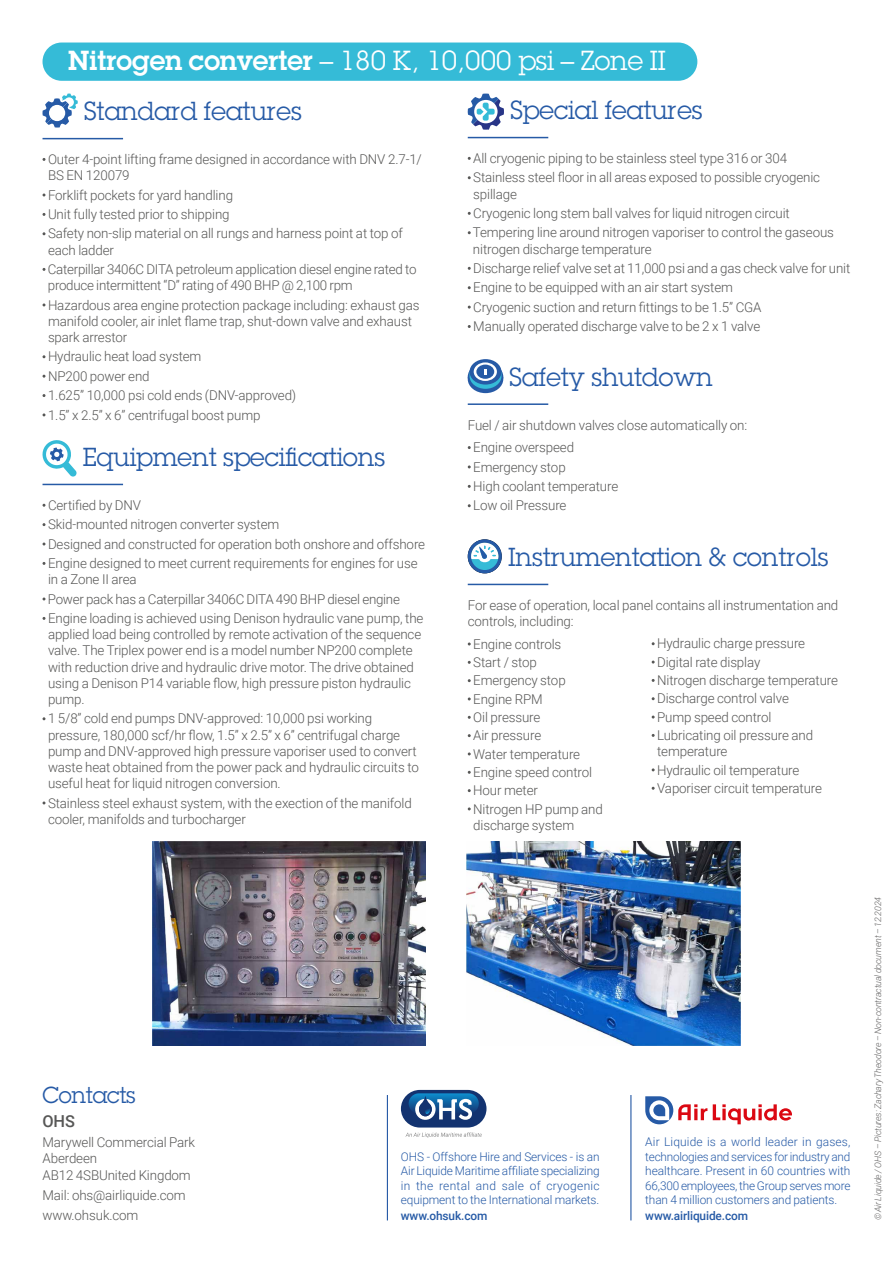
<style>
.page{position:relative;width:893px;height:1263px;background:#fff}
.page>*{position:absolute;margin:0;border:0;box-sizing:border-box;transform-origin:0 0}
.t1{font:27px "Lubalin Graph Std";color:#fff}
.t2{font:25.5px "Lubalin Graph Std";color:#265aa6}
.t3{font:22.5px "Lubalin Graph Std";letter-spacing:-.01em;color:#265aa6}
.t4{font:500 16.5px "Roboto";color:#575756}
.t5{font:300 13.5px/19.4px "Roboto";letter-spacing:-.01em;color:#575756}
.t6{font:300 12px/14.4px "Roboto";letter-spacing:-.01em;color:#265aa6;text-align:justify}
.t7{font:500 12px "Roboto";letter-spacing:-.01em;color:#265aa6}
.t8{font:italic 300 9px "Roboto";letter-spacing:-.02em;color:#646363}
.s1{font-weight:600}
</style>
<div class="page">
<div style="left:43px;top:43px;width:654px;height:38px;background:#35bbd7;border-radius:19px"></div>
<div style="left:401px;top:1090px;width:85px;height:37px;background:#133370;border-radius:19px"></div>
<svg style="left:409px;top:1093px;width:70px;height:21px"></svg>
<svg style="left:415px;top:1095px;width:57px;height:25px"></svg>
<svg style="left:405px;top:1132px;width:77px;height:6px"></svg>
<svg style="left:645px;top:1096px;width:62px;height:28px"></svg>
<svg style="left:713px;top:1104px;width:79px;height:20px"></svg>
<svg style="left:42px;top:94px;width:36px;height:34px"></svg>
<hr style="left:43px;top:138px;width:80px;height:1px;background:#265aa6">
<svg style="left:42px;top:440px;width:35px;height:37px"></svg>
<hr style="left:43px;top:484px;width:80px;height:1px;background:#265aa6">
<svg style="left:468px;top:93px;width:36px;height:37px"></svg>
<hr style="left:468px;top:137px;width:80px;height:1px;background:#265aa6">
<svg style="left:470px;top:359px;width:31px;height:26px"></svg>
<svg style="left:468px;top:362px;width:35px;height:31px"></svg>
<hr style="left:468px;top:403px;width:80px;height:2px;background:#265aa6">
<svg style="left:468px;top:539px;width:34px;height:34px"></svg>
<hr style="left:468px;top:584px;width:80px;height:1px;background:#265aa6">
<hr style="left:387px;top:1095px;width:1px;height:125px;background:#265aa6">
<hr style="left:630px;top:1095px;width:1px;height:125px;background:#265aa6">
<img style="left:467px;top:841px;width:274px;height:204px">
<img style="left:152px;top:841px;width:274px;height:204px">
<h1 class="t1" style="left:68px;top:44px;width:599px"><span class="s1">Nitrogen converter</span> – 180 K, 10,000 psi – Zone II</h1>
<h2 class="t2" style="left:84px;top:95px;width:219px">Standard features</h2>
<p class="t5" style="left:48px;top:151px;width:375px;line-height:16.2px">Outer 4-point lifting frame designed in accordance with DNV 2.7-1/<br>BS EN 120079</p>
<p class="t5" style="left:48px;top:185px;width:356px">Forklift pockets for yard handling<br>Unit fully tested prior to shipping<br>Safety non-slip material on all rungs and harness point at top of</p>
<p class="t5" style="left:48px;top:240px;width:370px">each ladder<br>Caterpillar 3406C DITA petroleum application diesel engine rated to</p>
<p class="t5" style="left:48px;top:275px;width:373px">produce intermittent “D” rating of 490 BHP @ 2,100 rpm<br>Hazardous area engine protection package including: exhaust gas</p>
<p class="t5" style="left:48px;top:312px;width:365px;line-height:16.2px">manifold cooler, air inlet flame trap, shut-down valve and exhaust spark arrestor</p>
<p class="t5" style="left:48px;top:346px;width:250px">Hydraulic heat load system<br>NP200 power end<br>1.625” 10,000 psi cold ends (DNV-approved)<br>1.5” x 2.5” x 6” centrifugal boost pump</p>
<h2 class="t2" style="left:83px;top:441px;width:304px">Equipment specifications</h2>
<p class="t5" style="left:48px;top:495px;width:379px">Certified by DNV<br>Skid-mounted nitrogen converter system<br>Designed and constructed for operation both onshore and offshore Engine designed to meet current requirements for engines for use</p>
<p class="t5" style="left:48px;top:569px;width:377px">in a Zone II area<br>Power pack has a Caterpillar 3406C DITA 490 BHP diesel engine<br>Engine loading is achieved using Denison hydraulic vane pump, the</p>
<p class="t5" style="left:48px;top:626px;width:375px;line-height:16.2px">applied load being controlled by remote activation of the sequence valve. The Triplex power end is a model number NP200 complete with reduction drive and hydraulic drive motor. The drive obtained using a Denison P14 variable flow, high pressure piston hydraulic pump.</p>
<p class="t5" style="left:48px;top:710px;width:372px;line-height:16.2px">1 5/8” cold end pumps DNV-approved: 10,000 psi working pressure, 180,000 scf/hr flow, 1.5” x 2.5” x 6” centrifugal charge pump and DNV-approved high pressure vaporiser used to convert waste heat obtained from the power pack and hydraulic circuits to useful heat for liquid nitrogen conversion.</p>
<p class="t5" style="left:48px;top:794px;width:365px;line-height:16.2px">Stainless steel exhaust system, with the exection of the manifold cooler, manifolds and turbocharger</p>
<h2 class="t2" style="left:510px;top:94px;width:194px">Special features</h2>
<p class="t5" style="left:473px;top:148px;width:348px">All cryogenic piping to be stainless steel type 316 or 304<br>Stainless steel floor in all areas exposed to possible cryogenic</p>
<p class="t5" style="left:473px;top:184px;width:362px">spillage<br>Cryogenic long stem ball valves for liquid nitrogen circuit<br>Tempering line around nitrogen vaporiser to control the gaseous</p>
<p class="t5" style="left:473px;top:239px;width:379px">nitrogen discharge temperature<br>Discharge relief valve set at 11,000 psi and a gas check valve for unit Engine to be equipped with an air start system<br>Cryogenic suction and return fittings to be 1.5” CGA<br>Manually operated discharge valve to be 2 x 1 valve</p>
<h2 class="t2" style="left:510px;top:361px;width:205px">Safety shutdown</h2>
<p class="t5" style="left:473px;top:413px;width:276px;line-height:22.6px;text-indent:-5px">Fuel / air shutdown valves close automatically on:<br>Engine overspeed</p>
<p class="t5" style="left:473px;top:457px;width:147px">Emergency stop<br>High coolant temperature<br>Low oil Pressure</p>
<h2 class="t2" style="left:508px;top:541px;width:322px">Instrumentation &amp; controls</h2>
<p class="t5" style="left:468px;top:596px;width:372px;line-height:16.2px">For ease of operation, local panel contains all instrumentation and controls, including:</p>
<p class="t5" style="left:473px;top:634px;width:131px;line-height:18.3px">Engine controls<br>Start / stop<br>Emergency stop<br>Engine RPM<br>Oil pressure<br>Air pressure<br>Water temperature<br>Engine speed control<br>Hour meter<br>Nitrogen HP pump and</p>
<p class="t5" style="left:473px;top:815px;width:102px">discharge system</p>
<p class="t5" style="left:657px;top:634px;width:182px;line-height:18.3px">Hydraulic charge pressure<br>Digital rate display<br>Nitrogen discharge temperature<br>Discharge control valve<br>Pump speed control<br>Lubricating oil pressure and</p>
<p class="t5" style="left:657px;top:742px;width:166px;line-height:18.3px">temperature<br>Hydraulic oil temperature<br>Vaporiser circuit temperature</p>
<h3 class="t3" style="left:43px;top:1080px;width:95px">Contacts</h3>
<p class="t4" style="left:43px;top:1109px;width:34px">OHS</p>
<p class="t5" style="left:43px;top:1134px;width:154px;line-height:16.2px">Marywell Commercial Park<br>Aberdeen<br>AB12 4SBUnited Kingdom</p>
<p class="t5" style="left:43px;top:1184px;width:145px;line-height:20.4px">Mail: ohs@airliquide.com www.ohsuk.com</p>
<p class="t6" style="left:401px;top:1149px;width:200px">OHS - Offshore Hire and Services - is an Air Liquide Maritime affiliate specializing in the rental and sale of cryogenic equipment to the International markets.</p>
<p class="t7" style="left:401px;top:1208px;width:88px">www.ohsuk.com</p>
<p class="t6" style="left:645px;top:1134px;width:207px">Air Liquide is a world leader in gases, technologies and services for industry and healthcare. Present in 60 countries with 66,300 employees, the Group serves more than 4 million customers and patients.</p>
<p class="t7" style="left:645px;top:1208px;width:104px">www.airliquide.com</p>
<p class="t8" style="left:872px;top:1220px;width:325px;rotate:-90deg">© Air Liquide / OHS – Pictures: Zachary Theodore – Non-contractual document – 12.2024</p>
</div>
